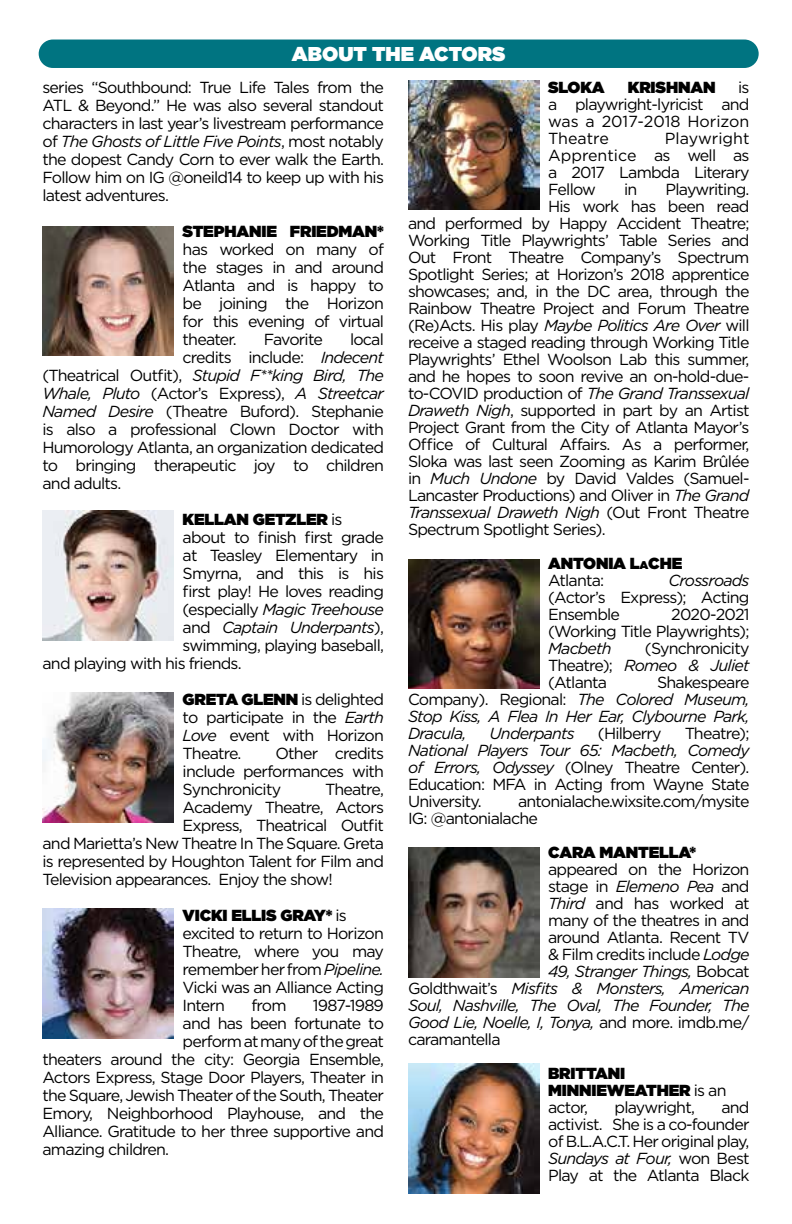
<style>
.page{position:relative;width:792px;height:1224px;background:#fff}
.page>*{position:absolute;margin:0;border:0;box-sizing:border-box;transform-origin:0 0}
.t1{font:900 20px "Gotham";color:#fff}
.t2{font:16px/18px "Gotham";letter-spacing:-.05em;color:#000;text-align:justify}
.t3{font:italic 16px/17px "Gotham";letter-spacing:-.05em;color:#000;text-align:justify}
.t4{font:900 16px/17px "Gotham";letter-spacing:-.01em;color:#000}
.s1{font-style:italic}
.s2{font-style:normal}
.s3{font-size:11.2px}
.s4{font-weight:400}
.s5{font-weight:900}
</style>
<div class="page">
<div style="left:39px;top:40px;width:720px;height:28px;background:#007481;border-radius:14px"></div>
<img style="left:42px;top:226px;width:132px;height:130px">
<img style="left:42px;top:511px;width:132px;height:129px">
<img style="left:42px;top:693px;width:132px;height:129px">
<img style="left:42px;top:909px;width:132px;height:129px">
<img style="left:408px;top:80px;width:131px;height:130px">
<img style="left:408px;top:559px;width:131px;height:130px">
<img style="left:408px;top:847px;width:131px;height:130px">
<img style="left:408px;top:1064px;width:131px;height:129px">
<p class="t1" style="left:292px;top:39px;width:215px">ABOUT THE ACTORS</p>
<p class="t2" style="left:42px;top:78px;width:343px">series “Southbound: True Life Tales from the ATL &amp; Beyond.” He was also several standout characters in last year’s livestream performance of <span class="s1">The Ghosts of Little Five Points</span>, most notably the dopest Candy Corn to ever walk the Earth.<br>Follow him on IG @oneild14 to keep up with his latest adventures.</p>
<p class="t4" style="left:183px;top:223px;width:203px">STEPHANIE FRIEDMAN*</p>
<p class="t2" style="left:183px;top:240px;width:203px">has worked on many of the stages in and around Atlanta and is happy to be joining the Horizon for this evening of virtual theater.</p>
<p class="t4" style="left:548px;top:79px;width:58px">SLOKA</p>
<p class="t4" style="left:628px;top:79px;width:89px">KRISHNAN</p>
<p class="t2" style="left:548px;top:78px;width:203px;line-height:17px;text-indent:190px">is a playwright-lyricist and was a 2017-2018 Horizon Theatre</p>
<p class="t2" style="left:548px;top:129px;width:203px;line-height:17px;text-indent:117px">Playwright Apprentice as well as a 2017 Lambda Literary Fellow</p>
<p class="t2" style="left:624px;top:180px;width:15px">in</p>
<p class="t2" style="left:666px;top:180px;width:85px">Playwriting.</p>
<p class="t2" style="left:548px;top:197px;width:203px">His work has been read</p>
<p class="t2" style="left:408px;top:214px;width:343px">and performed by Happy Accident Theatre;</p>
<p class="t2" style="left:408px;top:231px;width:343px">Working Title Playwrights’ Table Series and</p>
<p class="t2" style="left:408px;top:248px;width:343px">Out Front Theatre Company’s Spectrum</p>
<p class="t2" style="left:408px;top:265px;width:343px">Spotlight Series; at Horizon’s 2018 apprentice</p>
<p class="t2" style="left:408px;top:282px;width:343px">showcases; and, in the DC area, through the</p>
<p class="t2" style="left:408px;top:299px;width:343px">Rainbow Theatre Project and Forum Theatre</p>
<p class="t2" style="left:408px;top:316px;width:343px">(Re)Acts. His play <span class="s1">Maybe Politics Are Over</span> will</p>
<p class="t2" style="left:408px;top:333px;width:343px">receive a staged reading through Working Title</p>
<p class="t2" style="left:408px;top:350px;width:343px">Playwrights’ Ethel Woolson Lab this summer,</p>
<p class="t2" style="left:408px;top:367px;width:343px">and he hopes to soon revive an on-hold-due-</p>
<p class="t2" style="left:408px;top:384px;width:343px">to-COVID production of <span class="s1">The Grand Transsexual</span></p>
<p class="t2" style="left:408px;top:401px;width:343px"><span class="s1">Draweth Nigh</span>, supported in part by an Artist</p>
<p class="t2" style="left:408px;top:418px;width:343px">Project Grant from the City of Atlanta Mayor’s</p>
<p class="t2" style="left:408px;top:435px;width:343px">Office of Cultural Affairs. As a performer,</p>
<p class="t2" style="left:408px;top:452px;width:343px">Sloka was last seen Zooming as Karim Brûlée</p>
<p class="t2" style="left:408px;top:469px;width:343px">in <span class="s1">Much Undone</span> by David Valdes (Samuel-</p>
<p class="t2" style="left:408px;top:486px;width:343px">Lancaster Productions) and Oliver in <span class="s1">The Grand</span></p>
<p class="t3" style="left:408px;top:503px;width:343px">Transsexual Draweth Nigh <span class="s2">(Out Front Theatre</span></p>
<p class="t2" style="left:408px;top:520px;width:199px">Spectrum Spotlight Series).</p>
<p class="t4" style="left:548px;top:554px;width:136px">ANTONIA L<span class="s3">a</span>CHE<br><span class="s4">Atlanta:</span></p>
<p class="t2" style="left:264px;top:330px;width:61px">Favorite</p>
<p class="t2" style="left:350px;top:330px;width:35px">local</p>
<p class="t2" style="left:183px;top:348px;width:203px">credits include: <span class="s1">Indecent</span></p>
<p class="t3" style="left:42px;top:366px;width:343px"><span class="s2">(Theatrical Outfit),</span> Stupid F**king Bird, The</p>
<p class="t3" style="left:42px;top:384px;width:343px">Whale, Pluto <span class="s2">(Actor’s Express),</span> A Streetcar</p>
<p class="t2" style="left:42px;top:402px;width:343px"><span class="s1">Named Desire</span> (Theatre Buford). Stephanie</p>
<p class="t2" style="left:42px;top:420px;width:343px">is also a professional Clown Doctor with</p>
<p class="t2" style="left:42px;top:438px;width:343px">Humorology Atlanta, an organization dedicated</p>
<p class="t2" style="left:42px;top:456px;width:343px">to bringing therapeutic joy to children</p>
<p class="t2" style="left:42px;top:474px;width:80px">and adults.</p>
<p class="t4" style="left:183px;top:511px;width:161px">KELLAN GETZLER <span class="s4">is</span></p>
<p class="t2" style="left:183px;top:528px;width:203px">about to finish first grade</p>
<p class="t2" style="left:183px;top:546px;width:203px">at Teasley Elementary in</p>
<p class="t2" style="left:183px;top:564px;width:203px">Smyrna, and this is his</p>
<p class="t2" style="left:183px;top:582px;width:203px">first play! He loves reading</p>
<p class="t3" style="left:183px;top:600px;width:203px"><span class="s2">(especially</span> Magic Treehouse</p>
<p class="t3" style="left:183px;top:618px;width:203px"><span class="s2">and</span> Captain Underpants<span class="s2">),</span></p>
<p class="t2" style="left:183px;top:636px;width:203px">swimming, playing baseball,</p>
<p class="t2" style="left:42px;top:654px;width:201px">and playing with his friends.</p>
<p class="t2" style="left:183px;top:690px;width:203px"><span class="s5">GRETA GLENN</span> is delighted to participate in the <span class="s1">Earth Love</span> event with Horizon Theatre.</p>
<p class="t3" style="left:668px;top:571px;width:83px">Crossroads</p>
<p class="t2" style="left:548px;top:588px;width:203px;line-height:17px">(Actor’s Express); Acting<br>Ensemble</p>
<p class="t2" style="left:548px;top:605px;width:203px;line-height:17px;text-align:right">2020-2021<br>(Working Title Playwrights);</p>
<p class="t3" style="left:548px;top:639px;width:65px">Macbeth</p>
<p class="t2" style="left:548px;top:639px;width:203px;line-height:17px;text-indent:97px">(Synchronicity Theatre); <span class="s1">Romeo &amp; Juliet </span>(Atlanta</p>
<p class="t3" style="left:408px;top:673px;width:343px;text-indent:249px"><span class="s2">Shakespeare Company). Regional:</span> The Colored Museum, Stop Kiss, A Flea In Her Ear, Clybourne Park, Dracula,</p>
<p class="t3" style="left:490px;top:724px;width:87px">Underpants</p>
<p class="t2" style="left:598px;top:724px;width:65px">(Hilberry</p>
<p class="t2" style="left:685px;top:724px;width:66px">Theatre);</p>
<p class="t2" style="left:408px;top:741px;width:343px;line-height:17px"><span class="s1">National Players Tour 65: Macbeth, Comedy of Errors, Odyssey</span> (Olney Theatre Center).<br>Education: MFA in Acting from Wayne State University.</p>
<p class="t2" style="left:183px;top:744px;width:203px;text-indent:93px">Other credits include performances with Synchronicity</p>
<p class="t2" style="left:325px;top:780px;width:60px">Theatre,</p>
<p class="t2" style="left:183px;top:798px;width:203px">Academy Theatre, Actors</p>
<p class="t2" style="left:183px;top:816px;width:203px">Express, Theatrical Outfit</p>
<p class="t2" style="left:42px;top:834px;width:343px">and Marietta’s New Theatre In The Square. Greta</p>
<p class="t2" style="left:42px;top:852px;width:343px">is represented by Houghton Talent for Film and</p>
<p class="t2" style="left:42px;top:870px;width:292px">Television appearances. Enjoy the show!</p>
<p class="t2" style="left:183px;top:906px;width:203px;text-align:left"><span class="s5">VICKI ELLIS GRAY*</span> is excited to return to Horizon<br>Theatre, where you may remember her from <span class="s1">Pipeline.<br></span>Vicki was an Alliance Acting<br>Intern</p>
<p class="t2" style="left:408px;top:792px;width:343px;line-height:17px;text-indent:110px">antonialache.wixsite.com/mysite<br>IG: @antonialache</p>
<p class="t4" style="left:548px;top:843px;width:150px">CARA MANTELLA*</p>
<p class="t2" style="left:548px;top:860px;width:203px">appeared on the Horizon</p>
<p class="t2" style="left:548px;top:877px;width:203px">stage in <span class="s1">Elemeno Pea</span> and</p>
<p class="t2" style="left:548px;top:894px;width:203px"><span class="s1">Third</span> and has worked at</p>
<p class="t2" style="left:548px;top:911px;width:203px">many of the theatres in and</p>
<p class="t2" style="left:548px;top:928px;width:203px">around Atlanta. Recent TV</p>
<p class="t2" style="left:548px;top:945px;width:203px">&amp; Film credits include <span class="s1">Lodge</span></p>
<p class="t3" style="left:548px;top:962px;width:203px">49, Stranger Things, <span class="s2">Bobcat</span></p>
<p class="t3" style="left:408px;top:979px;width:343px"><span class="s2">Goldthwait’s</span> Misfits &amp; Monsters, American</p>
<p class="t3" style="left:408px;top:996px;width:343px">Soul, Nashville, The Oval, The Founder, The</p>
<p class="t3" style="left:408px;top:1013px;width:343px">Good Lie, Noelle, I, Tonya, <span class="s2">and more. imdb.me/</span></p>
<p class="t2" style="left:408px;top:1030px;width:94px">caramantella</p>
<p class="t4" style="left:548px;top:1064px;width:180px">BRITTANI<br>MINNIEWEATHER <span class="s4">is an actor,</span></p>
<p class="t2" style="left:251px;top:996px;width:37px">from</p>
<p class="t2" style="left:313px;top:996px;width:73px">1987-1989</p>
<p class="t2" style="left:183px;top:1014px;width:203px">and has been fortunate to</p>
<p class="t2" style="left:183px;top:1032px;width:203px">perform at many of the great</p>
<p class="t2" style="left:42px;top:1050px;width:343px">theaters around the city: Georgia Ensemble,</p>
<p class="t2" style="left:42px;top:1068px;width:343px">Actors Express, Stage Door Players, Theater in</p>
<p class="t2" style="left:42px;top:1086px;width:343px">the Square, Jewish Theater of the South, Theater</p>
<p class="t2" style="left:42px;top:1104px;width:343px">Emory, Neighborhood Playhouse, and the</p>
<p class="t2" style="left:42px;top:1122px;width:343px">Alliance. Gratitude to her three supportive and</p>
<p class="t2" style="left:42px;top:1140px;width:128px">amazing children.</p>
<p class="t2" style="left:548px;top:1098px;width:203px;line-height:17px;text-indent:173px">and activist. She is a co-founder of B.L.A.C.T. Her original play, <span class="s1">Sundays at Four,</span> won Best Play at the Atlanta Black</p>
<p class="t2" style="left:615px;top:1098px;width:82px">playwright,</p>
</div>
